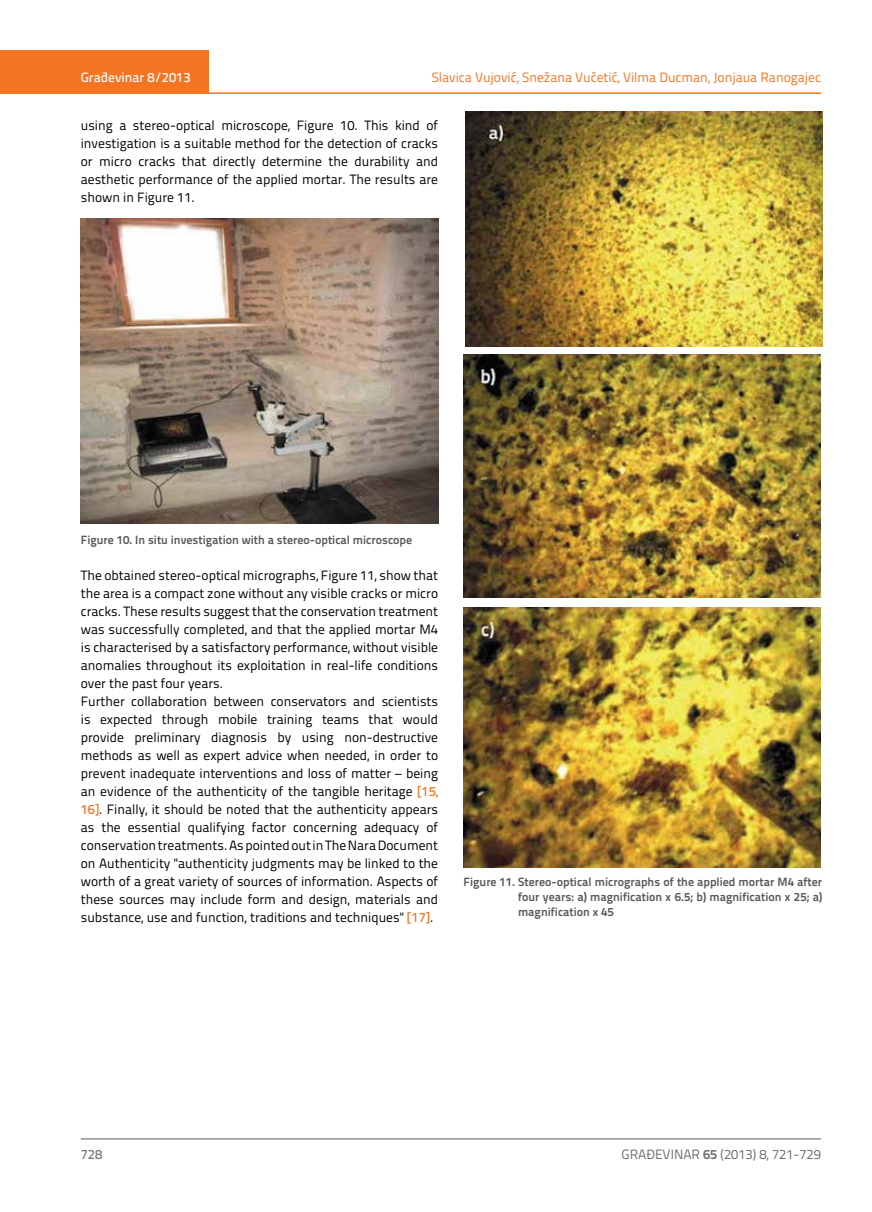
<style>
.page{position:relative;width:872px;height:1212px;background:#fff}
.page>*{position:absolute;margin:0;border:0;box-sizing:border-box;transform-origin:0 0}
.t1{font:13.5px/18px "Titillium Text 22 L";color:#000;text-align:justify}
.t2{font:13.5px "Titillium Text 22 L";color:#f47421}
.t3{font:13.5px "Titillium Text 22 L";color:#6d6e71}
.t4{font:500 13.5px "Titillium Text 22 L";color:#fff}
.t5{font:500 13.5px "Titillium Text 22 L";color:#797a7d}
.t6{font:700 12px/15px "Titillium Text 22 L";color:#58595b;text-align:justify}
.s1{font-weight:500;color:#f47421}
.s2{font-weight:700}
</style>
<div class="page">
<div style="left:0;top:50px;width:208px;height:44px;background:#f47421"></div>
<hr style="left:0;top:92px;width:821px;height:2px;background:#f47421">
<hr style="left:81px;top:1139px;width:740px;height:1px;background:#58595b">
<img style="left:465px;top:111px;width:357px;height:236px">
<img style="left:463px;top:354px;width:358px;height:243px">
<img style="left:463px;top:607px;width:358px;height:260px">
<img style="left:81px;top:218px;width:357px;height:306px">
<p class="t2" style="left:432px;top:68px;width:391px">Slavica Vujović, Snežana Vučetić, Vilma Ducman, Jonjaua Ranogajec</p>
<p class="t1" style="left:81px;top:115px;width:359px">using a stereo-optical microscope, Figure 10. This kind of investigation is a suitable method for the detection of cracks or micro cracks that directly determine the durability and aesthetic performance of the applied mortar. The results are shown in Figure 11.</p>
<p class="t4" style="left:81px;top:67px;width:111px">Građevinar 8/2013</p>
<p class="t6" style="left:81px;top:531px;width:333px">Figure 10. In situ investigation with a stereo-optical microscope</p>
<p class="t1" style="left:81px;top:565px;width:359px;text-align:left">The obtained stereo-optical micrographs, Figure 11, show that the area is a compact zone without any visible cracks or micro cracks. These results suggest that the conservation treatment was successfully completed, and that the applied mortar M4 is characterised by a satisfactory performance, without visible anomalies throughout its exploitation in real-life conditions over the past four years.<br>Further collaboration between conservators and scientists is expected through mobile training teams that would provide preliminary diagnosis by using non-destructive methods as well as expert advice when needed, in order to prevent inadequate interventions and loss of matter – being an evidence of the authenticity of the tangible heritage <span class="s1">[15, 16]</span>. Finally, it should be noted that the authenticity appears as the essential qualifying factor concerning adequacy of conservation treatments. As pointed out in The Nara Document on Authenticity "authenticity judgments may be linked to the worth of a great variety of sources of information. Aspects of these sources may include form and design, materials and substance, use and function, traditions and techniques" <span class="s1">[17]</span>.</p>
<p class="t6" style="left:518px;top:874px;width:306px;text-indent:-54px">Figure 11. Stereo-optical micrographs of the applied mortar M4 after four years: a) magnification x 6.5; b) magnification x 25; a) magnification x 45</p>
<p class="t5" style="left:81px;top:1144px;width:23px">728</p>
<p class="t3" style="left:621px;top:1144px;width:201px">GRAĐEVINAR <span class="s2">65</span> (2013) 8, 721-729</p>
</div>
